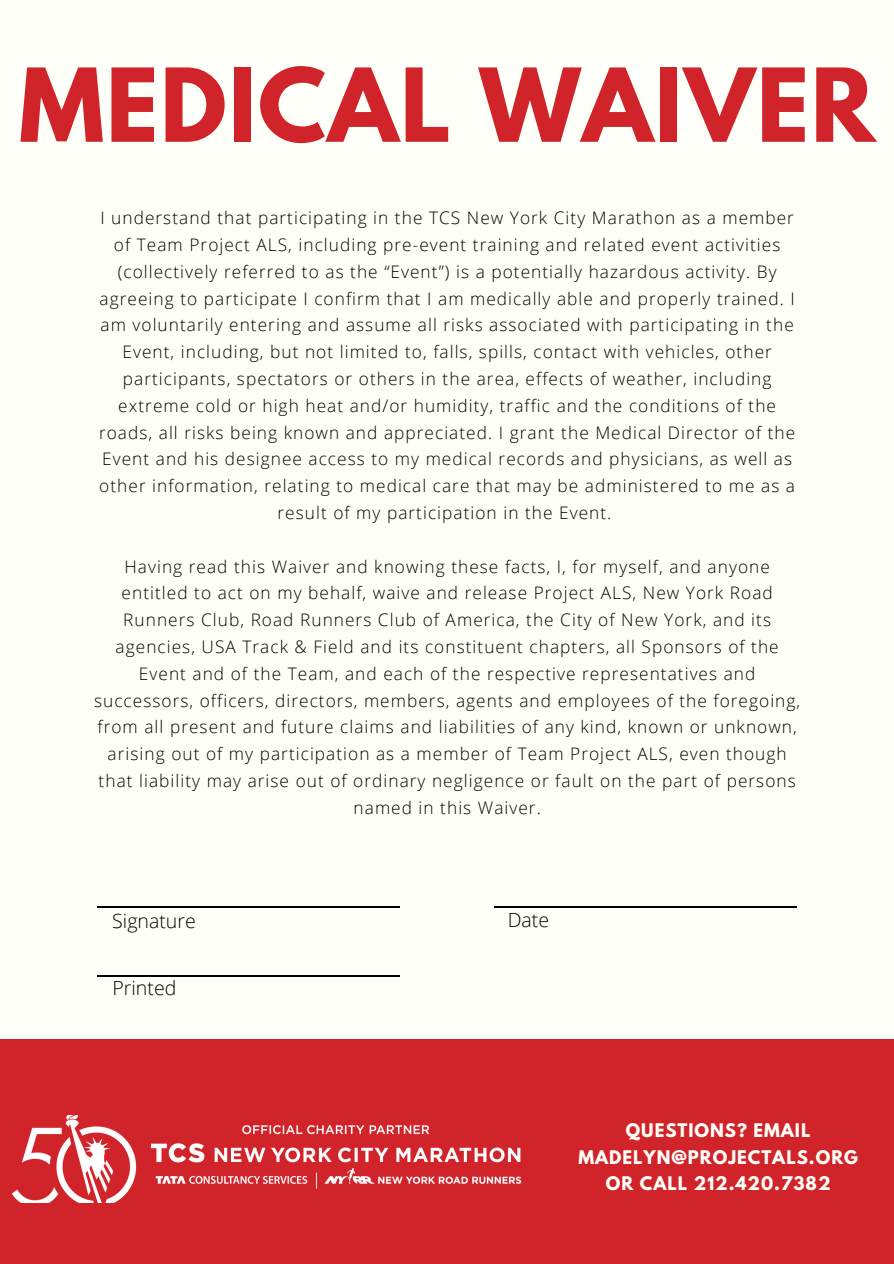
<style>
.page{position:relative;width:894px;height:1264px;background:#fff}
.page>*{position:absolute;margin:0;border:0;box-sizing:border-box;transform-origin:0 0}
.t1{font:700 90.15px "League Spartan";letter-spacing:.02em;color:#d1232a}
.t2{font:300 19.5px "Open Sans";color:#000}
.t3{font:300 17.25px/26.8px "Open Sans";letter-spacing:.06em;color:#000;text-align:center}
.t4{font:700 16.65px/26.4px "League Spartan";letter-spacing:.06em;color:#fffff9;text-align:center}
</style>
<div class="page">
<div style="left:0;top:0;width:893px;height:1263px;background:#fffff9"></div>
<hr style="left:495px;top:906px;width:301px;height:1px;background:#000">
<hr style="left:98px;top:906px;width:302px;height:1px;background:#000">
<hr style="left:98px;top:975px;width:302px;height:1px;background:#000">
<div style="left:0;top:1039px;width:893px;height:224px;background:#d1232a"></div>
<img style="left:11px;top:1115px;width:511px;height:87px">
<p class="t1" style="left:19px;top:61px;width:857px">MEDICAL WAIVER</p>
<p class="t3" style="left:99px;top:204px;width:697px">I understand that participating in the TCS New York City Marathon as a member of Team Project ALS, including pre-event training and related event activities (collectively referred to as the “Event”) is a potentially hazardous activity. By agreeing to participate I confirm that I am medically able and properly trained. I am voluntarily entering and assume all risks associated with participating in the Event, including, but not limited to, falls, spills, contact with vehicles, other participants, spectators or others in the area, effects of weather, including extreme cold or high heat and/or humidity, traffic and the conditions of the roads, all risks being known and appreciated. I grant the Medical Director of the Event and his designee access to my medical records and physicians, as well as other information, relating to medical care that may be administered to me as a result of my participation in the Event.</p>
<p class="t3" style="left:94px;top:552px;width:707px">Having read this Waiver and knowing these facts, I, for myself, and anyone entitled to act on my behalf, waive and release Project ALS, New York Road Runners Club, Road Runners Club of America, the City of New York, and its agencies, USA Track &amp; Field and its constituent chapters, all Sponsors of the Event and of the Team, and each of the respective representatives and successors, officers, directors, members, agents and employees of the foregoing, from all present and future claims and liabilities of any kind, known or unknown, arising out of my participation as a member of Team Project ALS, even though that liability may arise out of ordinary negligence or fault on the part of persons named in this Waiver.</p>
<p class="t2" style="left:112px;top:907px;width:85px">Signature</p>
<p class="t2" style="left:507px;top:906px;width:43px">Date</p>
<p class="t2" style="left:112px;top:973px;width:65px">Printed</p>
<p class="t4" style="left:578px;top:1119px;width:281px">QUESTIONS? EMAIL<br>MADELYN@PROJECTALS.ORG</p>
<p class="t4" style="left:605px;top:1172px;width:226px">OR CALL 212.420.7382</p>
</div>
